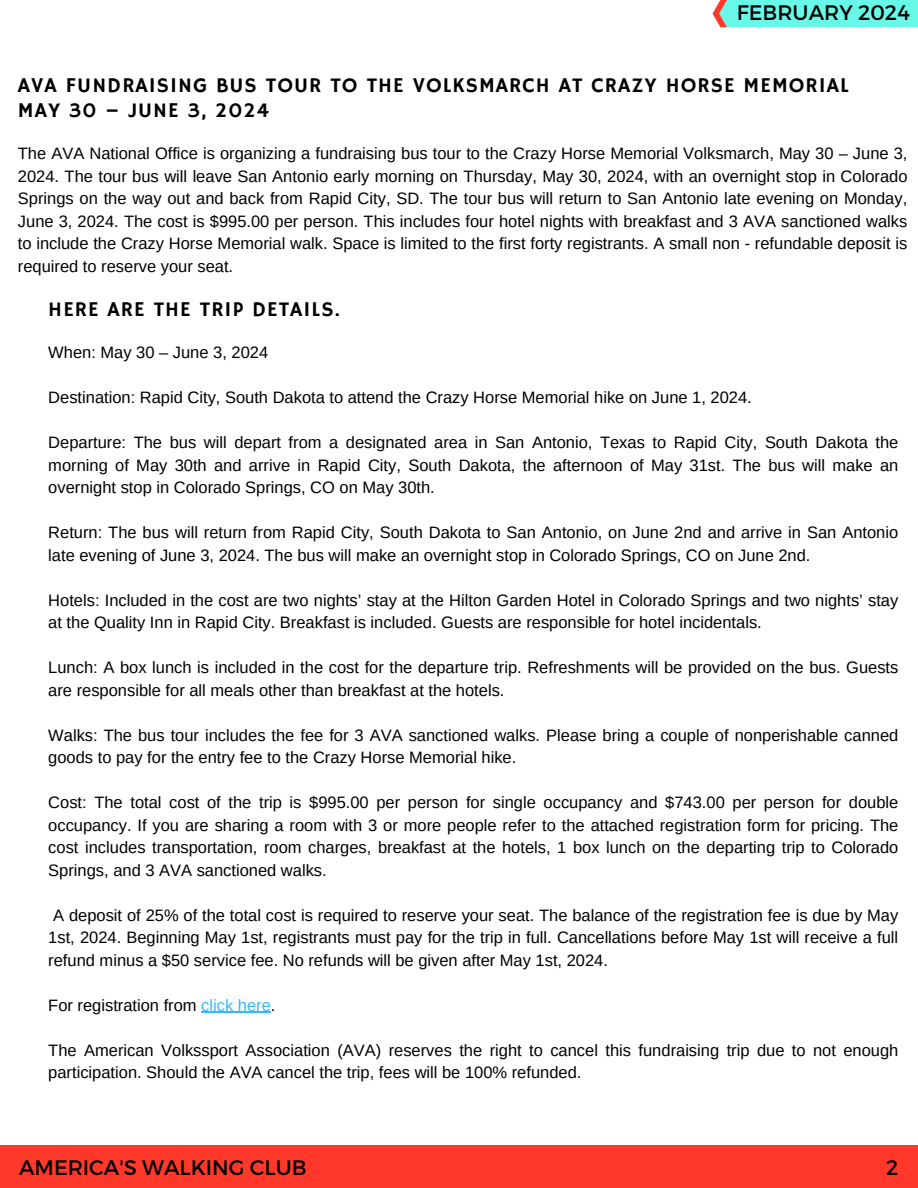
<style>
.page{position:relative;width:918px;height:1188px;background:#fff}
.page>*{position:absolute;margin:0;border:0;box-sizing:border-box;transform-origin:0 0}
.t1{font:21px/25.3px "Hammersmith One";letter-spacing:.05em;color:#000}
.t2{font:21px "Montserrat";color:#000}
.t3{font:16.5px/22.5px "Arimo";color:#000}
.s1{color:#38b6ff}
</style>
<div class="page">
<div style="left:0;top:1145px;width:918px;height:43px;background:#ff3829"></div>
<div style="left:713px;top:0;width:205px;height:27px;background:#68f8e7"></div>
<hr style="left:201px;top:1012px;width:70px;height:1px;background:#38b6ff">
<h1 class="t2" style="left:737px;top:-1px;width:175px">FEBRUARY 2024</h1>
<p class="t1" style="left:18px;top:73px;width:833px">AVA FUNDRAISING BUS TOUR TO THE VOLKSMARCH AT CRAZY HORSE MEMORIAL<br>MAY 30 – JUNE 3, 2024</p>
<p class="t3" style="left:18px;top:142px;width:891px;text-align:justify">The AVA National Office is organizing a fundraising bus tour to the Crazy Horse Memorial Volksmarch, May 30 – June 3, 2024. The tour bus will leave San Antonio early morning on Thursday, May 30, 2024, with an overnight stop in Colorado Springs on the way out and back from Rapid City, SD. The tour bus will return to San Antonio late evening on Monday, June 3, 2024. The cost is $995.00 per person. This includes four hotel nights with breakfast and 3 AVA sanctioned walks to include the Crazy Horse Memorial walk. Space is limited to the first forty registrants. A small non - refundable deposit is required to reserve your seat.</p>
<p class="t1" style="left:48px;top:297px;width:293px">HERE ARE THE TRIP DETAILS.</p>
<p class="t3" style="left:48px;top:341px;width:221px">When: May 30 – June 3, 2024</p>
<h1 class="t3" style="left:48px;top:386px;width:705px">Destination: Rapid City, South Dakota to attend the Crazy Horse Memorial hike on June 1, 2024.</h1>
<p class="t3" style="left:48px;top:431px;width:852px;text-align:justify">Departure: The bus will depart from a designated area in San Antonio, Texas to Rapid City, South Dakota the morning of May 30th and arrive in Rapid City, South Dakota, the afternoon of May 31st. The bus will make an overnight stop in Colorado Springs, CO on May 30th.</p>
<p class="t3" style="left:48px;top:521px;width:851px">Return: The bus will return from Rapid City, South Dakota to San Antonio, on June 2nd and arrive in San Antonio late evening of June 3, 2024. The bus will make an overnight stop in Colorado Springs, CO on June 2nd.</p>
<p class="t3" style="left:48px;top:589px;width:852px">Hotels: Included in the cost are two nights’ stay at the Hilton Garden Hotel in Colorado Springs and two nights’ stay at the Quality Inn in Rapid City. Breakfast is included. Guests are responsible for hotel incidentals.</p>
<p class="t3" style="left:48px;top:656px;width:852px">Lunch: A box lunch is included in the cost for the departure trip. Refreshments will be provided on the bus. Guests are responsible for all meals other than breakfast at the hotels.</p>
<p class="t3" style="left:48px;top:724px;width:852px">Walks: The bus tour includes the fee for 3 AVA sanctioned walks. Please bring a couple of nonperishable canned goods to pay for the entry fee to the Crazy Horse Memorial hike.</p>
<p class="t3" style="left:48px;top:791px;width:852px;text-align:justify">Cost: The total cost of the trip is $995.00 per person for single occupancy and $743.00 per person for double occupancy. If you are sharing a room with 3 or more people refer to the attached registration form for pricing. The cost includes transportation, room charges, breakfast at the hotels, 1 box lunch on the departing trip to Colorado Springs, and 3 AVA sanctioned walks.</p>
<p class="t3" style="left:48px;top:904px;width:851px;text-align:justify">A deposit of 25% of the total cost is required to reserve your seat. The balance of the registration fee is due by May 1st, 2024. Beginning May 1st, registrants must pay for the trip in full. Cancellations before May 1st will receive a full refund minus a $50 service fee. No refunds will be given after May 1st, 2024.</p>
<p class="t3" style="left:48px;top:994px;width:229px">For registration from <span class="s1">click here</span>.</p>
<p class="t3" style="left:48px;top:1039px;width:852px">The American Volkssport Association (AVA) reserves the right to cancel this fundraising trip due to not enough participation. Should the AVA cancel the trip, fees will be 100% refunded.</p>
<h1 class="t2" style="left:19px;top:1154px;width:289px">AMERICA'S WALKING CLUB</h1>
<h1 class="t2" style="left:886px;top:1154px;width:14px">2</h1>
</div>
